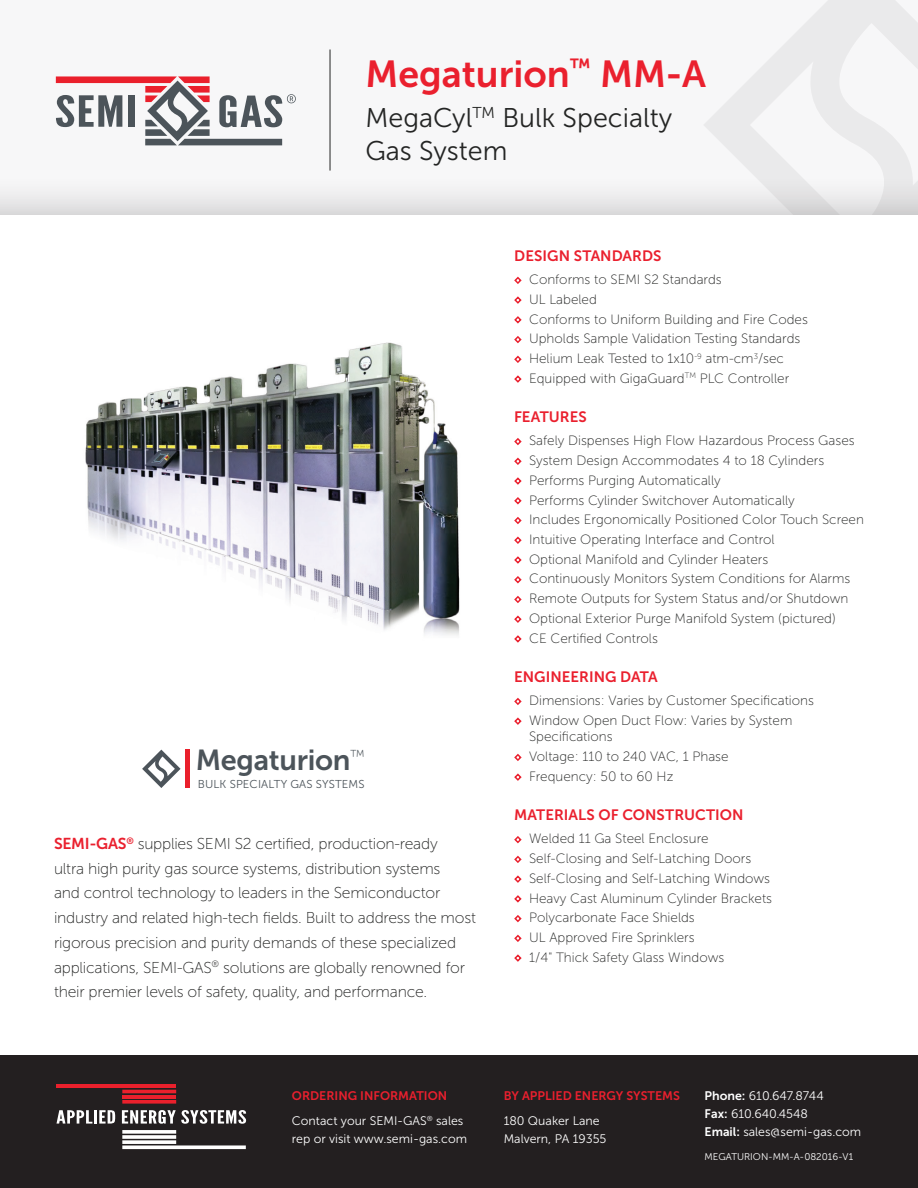
<style>
.page{position:relative;width:918px;height:1188px;background:#fff}
.page>*{position:absolute;margin:0;border:0;box-sizing:border-box;transform-origin:0 0}
.Headline{font:37.5px "Museo Sans 700";color:#ea202e}
.t1{font:28.8px "Museo Sans 700";letter-spacing:-.01em;color:#4c545a}
.Headline-2{font:27px/33px "Museo Sans 300";color:#242524}
.Body_Copy{font:15.75px/24.8px "Museo Sans 100";letter-spacing:-.015em;color:#242524}
.Body_Copy-2{font:15px "Museo Sans 700";color:#ea202e}
.Body_Copy-3{font:13.5px/16.5px "Museo Sans 100";color:#242524}
.t2{font:12.3px/18px "Museo Sans 300";color:#fff}
.t3{font:12.3px "Museo Sans 700";color:#ea202e}
.t4{font:11.4px "Museo Sans 300";letter-spacing:.01em;color:#4c545a}
.t5{font:9.75px "Museo Sans 300";color:#fff}
.s1{font-family:"Museo Sans 700";color:#ea202e}
.s2{font-family:"Museo Sans 700"}
</style>
<div class="page">
<img style="left:85px;top:342px;width:375px;height:294px">
<div style="left:0;top:0;width:918px;height:214px;background:#f7f7f8"></div>
<div style="left:0;top:1056px;width:918px;height:132px;background:#231f20"></div>
<svg style="left:122px;top:1100px;width:54px;height:4px"></svg>
<hr style="left:122px;top:1095px;width:54px;height:3px;background:#ea202c">
<hr style="left:122px;top:1090px;width:54px;height:3px;background:#ea202c">
<hr style="left:56px;top:1084px;width:120px;height:4px;background:#ea202c">
<svg style="left:122px;top:1130px;width:54px;height:4px"></svg>
<svg style="left:122px;top:1135px;width:54px;height:4px"></svg>
<svg style="left:122px;top:1140px;width:54px;height:4px"></svg>
<svg style="left:122px;top:1145px;width:124px;height:4px"></svg>
<svg style="left:57px;top:1110px;width:35px;height:14px"></svg>
<hr style="left:94px;top:1110px;width:3px;height:14px;background:#fff">
<svg style="left:99px;top:1110px;width:16px;height:14px"></svg>
<svg style="left:122px;top:1110px;width:124px;height:14px"></svg>
<hr style="left:186px;top:749px;width:4px;height:39px;background:#ea202c">
<svg style="left:142px;top:750px;width:39px;height:38px"></svg>
<svg style="left:514px;top:276px;width:8px;height:8px"></svg>
<svg style="left:514px;top:296px;width:8px;height:8px"></svg>
<svg style="left:514px;top:316px;width:8px;height:8px"></svg>
<svg style="left:514px;top:336px;width:8px;height:8px"></svg>
<svg style="left:514px;top:355px;width:8px;height:8px"></svg>
<svg style="left:514px;top:375px;width:8px;height:8px"></svg>
<svg style="left:514px;top:438px;width:8px;height:8px"></svg>
<svg style="left:514px;top:457px;width:8px;height:8px"></svg>
<svg style="left:514px;top:477px;width:8px;height:8px"></svg>
<svg style="left:514px;top:497px;width:8px;height:8px"></svg>
<svg style="left:514px;top:517px;width:8px;height:8px"></svg>
<svg style="left:514px;top:536px;width:8px;height:8px"></svg>
<svg style="left:514px;top:556px;width:8px;height:8px"></svg>
<svg style="left:514px;top:576px;width:8px;height:8px"></svg>
<svg style="left:514px;top:595px;width:8px;height:8px"></svg>
<svg style="left:514px;top:615px;width:8px;height:8px"></svg>
<svg style="left:514px;top:635px;width:8px;height:8px"></svg>
<svg style="left:514px;top:697px;width:8px;height:8px"></svg>
<svg style="left:514px;top:717px;width:8px;height:8px"></svg>
<svg style="left:514px;top:753px;width:8px;height:8px"></svg>
<svg style="left:514px;top:773px;width:8px;height:8px"></svg>
<svg style="left:514px;top:836px;width:8px;height:8px"></svg>
<svg style="left:514px;top:855px;width:8px;height:8px"></svg>
<svg style="left:514px;top:875px;width:8px;height:8px"></svg>
<svg style="left:514px;top:895px;width:8px;height:8px"></svg>
<svg style="left:514px;top:915px;width:8px;height:8px"></svg>
<svg style="left:514px;top:934px;width:8px;height:8px"></svg>
<svg style="left:514px;top:954px;width:8px;height:8px"></svg>
<div style="left:0;top:119px;width:918px;height:95px;background:linear-gradient(to bottom,#fcfcfd,#e9e8e9)"></div>
<svg style="left:56px;top:76px;width:240px;height:69px"></svg>
<hr style="left:330px;top:50px;width:1px;height:121px;background:#242524">
<svg style="left:703px;top:0;width:215px;height:214px"></svg>
<p class="Headline" style="left:365px;top:53px;width:342px">Megaturion<sup>™</sup> MM-A</p>
<p class="Headline-2" style="left:365px;top:101px;width:308px">MegaCyl<sup>TM</sup> Bulk Specialty<br>Gas System</p>
<p class="t1" style="left:196px;top:744px;width:171px">Megaturion<sup>™</sup></p>
<p class="t4" style="left:198px;top:777px;width:168px">BULK SPECIALTY GAS SYSTEMS</p>
<p class="Body_Copy" style="left:54px;top:831px;width:423px"><span class="s1">SEMI-GAS</span><sup>®</sup> supplies SEMI S2 certified, production-ready<br>ultra high purity gas source systems, distribution systems<br>and control technology to leaders in the Semiconductor industry and related high-tech fields. Built to address the most rigorous precision and purity demands of these specialized applications, SEMI-GAS<sup>®</sup> solutions are globally renowned for their premier levels of safety, quality, and performance.</p>
<p class="Body_Copy-2" style="left:514px;top:247px;width:149px">DESIGN STANDARDS</p>
<p class="Body_Copy-3" style="left:529px;top:271px;width:194px">Conforms to SEMI S2 Standards</p>
<p class="Body_Copy-3" style="left:529px;top:291px;width:69px">UL Labeled</p>
<p class="Body_Copy-3" style="left:529px;top:311px;width:280px">Conforms to Uniform Building and Fire Codes</p>
<p class="Body_Copy-3" style="left:529px;top:331px;width:273px">Upholds Sample Validation Testing Standards</p>
<p class="Body_Copy-3" style="left:529px;top:350px;width:256px">Helium Leak Tested to 1x10<sup>-9</sup> atm-cm<sup>3</sup>/sec</p>
<p class="Body_Copy-3" style="left:529px;top:370px;width:262px">Equipped with GigaGuard<sup>TM</sup> PLC Controller</p>
<p class="Body_Copy-2" style="left:514px;top:409px;width:74px">FEATURES</p>
<p class="Body_Copy-3" style="left:529px;top:433px;width:327px">Safely Dispenses High Flow Hazardous Process Gases</p>
<p class="Body_Copy-3" style="left:529px;top:452px;width:297px">System Design Accommodates 4 to 18 Cylinders</p>
<p class="Body_Copy-3" style="left:529px;top:472px;width:193px">Performs Purging Automatically</p>
<p class="Body_Copy-3" style="left:529px;top:492px;width:267px">Performs Cylinder Switchover Automatically</p>
<p class="Body_Copy-3" style="left:529px;top:512px;width:336px">Includes Ergonomically Positioned Color Touch Screen</p>
<p class="Body_Copy-3" style="left:529px;top:531px;width:247px">Intuitive Operating Interface and Control</p>
<p class="Body_Copy-3" style="left:529px;top:551px;width:241px">Optional Manifold and Cylinder Heaters</p>
<p class="Body_Copy-3" style="left:529px;top:571px;width:323px">Continuously Monitors System Conditions for Alarms</p>
<p class="Body_Copy-3" style="left:529px;top:590px;width:321px">Remote Outputs for System Status and/or Shutdown</p>
<p class="Body_Copy-3" style="left:529px;top:610px;width:308px">Optional Exterior Purge Manifold System (pictured)</p>
<p class="Body_Copy-3" style="left:529px;top:630px;width:130px">CE Certified Controls</p>
<p class="Body_Copy-2" style="left:514px;top:668px;width:145px">ENGINEERING DATA</p>
<p class="Body_Copy-3" style="left:529px;top:692px;width:286px">Dimensions: Varies by Customer Specifications</p>
<p class="Body_Copy-3" style="left:529px;top:712px;width:265px">Window Open Duct Flow: Varies by System<br>Specifications</p>
<p class="Body_Copy-3" style="left:529px;top:748px;width:201px">Voltage: 110 to 240 VAC, 1 Phase</p>
<p class="Body_Copy-3" style="left:529px;top:768px;width:146px">Frequency: 50 to 60 Hz</p>
<p class="Body_Copy-2" style="left:514px;top:807px;width:231px">MATERIALS OF CONSTRUCTION</p>
<p class="Body_Copy-3" style="left:529px;top:831px;width:181px">Welded 11 Ga Steel Enclosure</p>
<p class="Body_Copy-3" style="left:529px;top:850px;width:224px">Self-Closing and Self-Latching Doors</p>
<p class="Body_Copy-3" style="left:529px;top:870px;width:243px">Self-Closing and Self-Latching Windows</p>
<p class="Body_Copy-3" style="left:529px;top:890px;width:245px">Heavy Cast Aluminum Cylinder Brackets</p>
<p class="Body_Copy-3" style="left:529px;top:910px;width:167px">Polycarbonate Face Shields</p>
<p class="Body_Copy-3" style="left:529px;top:929px;width:167px">UL Approved Fire Sprinklers</p>
<p class="Body_Copy-3" style="left:529px;top:949px;width:197px">1/4" Thick Safety Glass Windows</p>
<p class="t3" style="left:292px;top:1089px;width:157px">ORDERING INFORMATION</p>
<p class="t2" style="left:292px;top:1112px;width:177px">Contact your SEMI-GAS<sup>®</sup> sales rep or visit www.semi-gas.com</p>
<p class="t3" style="left:504px;top:1089px;width:178px">BY APPLIED ENERGY SYSTEMS</p>
<p class="t2" style="left:504px;top:1112px;width:104px">180 Quaker Lane<br>Malvern, PA 19355</p>
<p class="t2" style="left:705px;top:1087px;width:158px"><span class="s2">Phone:</span> 610.647.8744<br><span class="s2">Fax:</span> 610.640.4548<br><span class="s2">Email:</span> sales@semi-gas.com</p>
<p class="t5" style="left:705px;top:1151px;width:150px">MEGATURION-MM-A-082016-V1</p>
</div>
